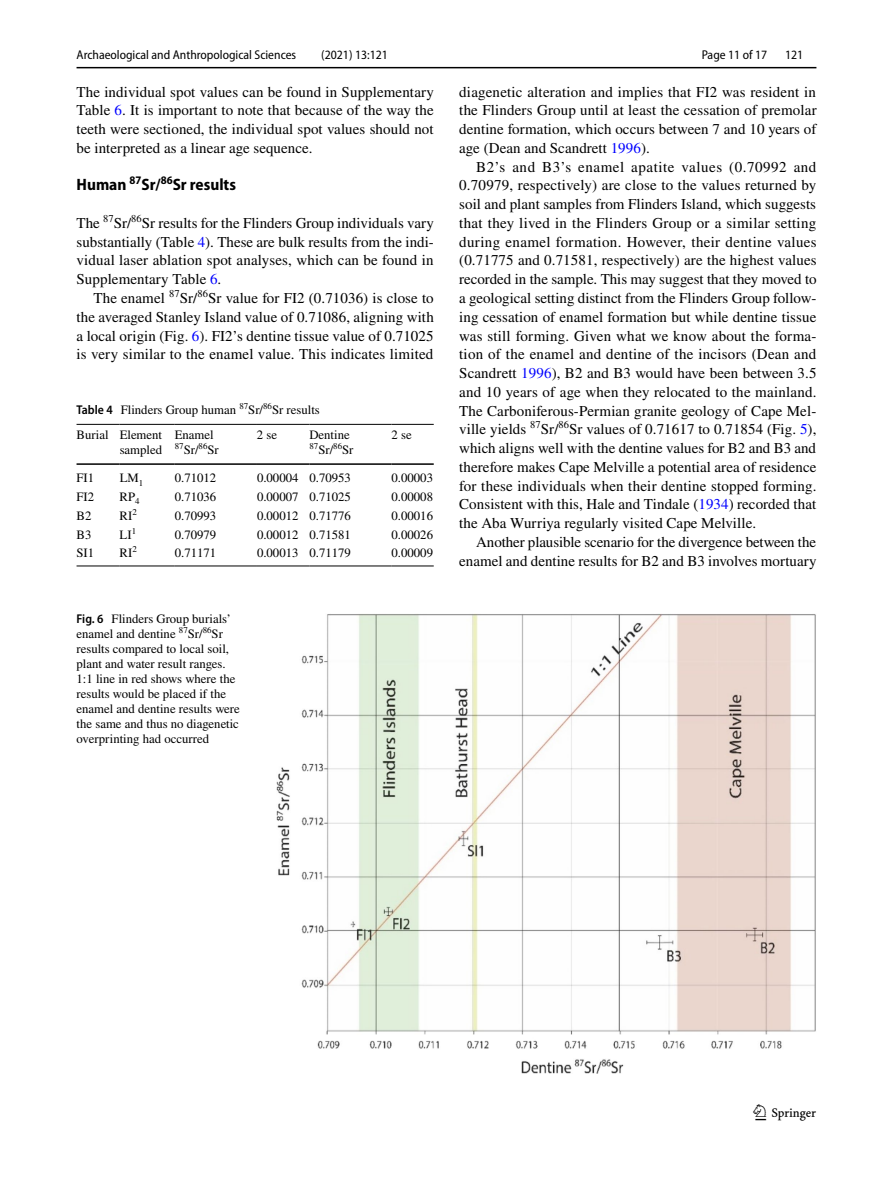
<style>
.page{position:relative;width:893px;height:1187px;background:#fff}
.page>*{position:absolute;margin:0;border:0;box-sizing:border-box;transform-origin:0 0}
.t1{font:22.5px "Springnew Regular 3";color:#000}
.t2{font:700 semi-condensed 16.5px "Myriad Pro";color:#000}
.t3{font:15px/18.8px "STIX";letter-spacing:.005em;color:#000;text-align:justify}
.t4{font:12.75px/15px "STIX";color:#000}
.t5{font:semi-condensed 12.75px "Myriad Pro";color:#000}
.s1{color:#00f}
.s2{font-family:"Myriad Pro";font-weight:600;font-stretch:semi-condensed}
</style>
<div class="page">
<hr style="left:77px;top:67px;width:739px;height:1px;background:#000">
<hr style="left:77px;top:424px;width:43px;height:1px;background:#000">
<hr style="left:77px;top:463px;width:43px;height:2px;background:#000">
<hr style="left:120px;top:424px;width:55px;height:1px;background:#000">
<hr style="left:120px;top:463px;width:55px;height:2px;background:#000">
<hr style="left:175px;top:424px;width:82px;height:1px;background:#000">
<hr style="left:175px;top:463px;width:82px;height:2px;background:#000">
<hr style="left:257px;top:424px;width:52px;height:1px;background:#000">
<hr style="left:257px;top:463px;width:52px;height:2px;background:#000">
<hr style="left:309px;top:424px;width:83px;height:1px;background:#000">
<hr style="left:309px;top:463px;width:83px;height:2px;background:#000">
<hr style="left:392px;top:424px;width:42px;height:1px;background:#000">
<hr style="left:392px;top:463px;width:42px;height:2px;background:#000">
<hr style="left:77px;top:565px;width:43px;height:1px;background:#000">
<hr style="left:120px;top:565px;width:55px;height:1px;background:#000">
<hr style="left:175px;top:565px;width:82px;height:1px;background:#000">
<hr style="left:257px;top:565px;width:52px;height:1px;background:#000">
<hr style="left:309px;top:565px;width:83px;height:1px;background:#000">
<hr style="left:392px;top:565px;width:42px;height:1px;background:#000">
<img style="left:276px;top:614px;width:540px;height:459px">
<p class="t5" style="left:77px;top:48px;width:221px">Archaeological and Anthropological Sciences</p>
<p class="t5" style="left:321px;top:48px;width:68px">(2021) 13:121</p>
<p class="t3" style="left:77px;top:83px;width:359px">The individual spot values can be found in Supplementary Table <span class="s1">6</span>. It is important to note that because of the way the teeth were sectioned, the individual spot values should not be interpreted as a linear age sequence.</p>
<p class="t2" style="left:77px;top:176px;width:161px">Human <sup>87</sup>Sr/<sup>86</sup>Sr results</p>
<p class="t3" style="left:77px;top:214px;width:359px">The <sup>87</sup>Sr/<sup>86</sup>Sr results for the Flinders Group individuals vary substantially (Table <span class="s1">4</span>). These are bulk results from the indi&shy;vidual laser ablation spot analyses, which can be found in Supplementary Table <span class="s1">6</span>.</p>
<p class="t3" style="left:77px;top:289px;width:359px;text-indent:17px">The enamel <sup>87</sup>Sr/<sup>86</sup>Sr value for FI2 (0.71036) is close to the averaged Stanley Island value of 0.71086, aligning with a local origin (Fig. <span class="s1">6</span>). FI2’s dentine tissue value of 0.71025 is very similar to the enamel value. This indicates limited</p>
<p class="t4" style="left:77px;top:397px;width:245px;line-height:25.5px"><span class="s2">Table 4</span> Flinders Group human <sup>87</sup>Sr/<sup>86</sup>Sr results<br>Burial Element</p>
<p class="t4" style="left:120px;top:443px;width:44px">sampled</p>
<p class="t4" style="left:175px;top:428px;width:46px">Enamel<br><sup>87</sup>Sr/<sup>86</sup>Sr</p>
<p class="t4" style="left:257px;top:428px;width:22px">2 se</p>
<p class="t4" style="left:309px;top:428px;width:46px">Dentine<br><sup>87</sup>Sr/<sup>86</sup>Sr</p>
<p class="t4" style="left:392px;top:428px;width:22px">2 se</p>
<p class="t4" style="left:77px;top:471px;width:19px">FI1</p>
<p class="t4" style="left:120px;top:471px;width:25px">LM<sub>1</sub></p>
<p class="t4" style="left:175px;top:471px;width:43px">0.71012</p>
<p class="t4" style="left:257px;top:471px;width:95px">0.00004 0.70953</p>
<p class="t4" style="left:392px;top:471px;width:43px">0.00003</p>
<p class="t4" style="left:77px;top:490px;width:19px">FI2</p>
<p class="t4" style="left:120px;top:490px;width:22px">RP<sub>4</sub></p>
<p class="t4" style="left:175px;top:490px;width:43px">0.71036</p>
<p class="t4" style="left:257px;top:490px;width:95px">0.00007 0.71025</p>
<p class="t4" style="left:392px;top:490px;width:43px">0.00008</p>
<p class="t4" style="left:77px;top:509px;width:16px">B2</p>
<p class="t4" style="left:120px;top:509px;width:19px">RI<sup>2</sup></p>
<p class="t4" style="left:175px;top:509px;width:43px">0.70993</p>
<p class="t4" style="left:257px;top:509px;width:95px">0.00012 0.71776</p>
<p class="t4" style="left:392px;top:509px;width:43px">0.00016</p>
<p class="t4" style="left:77px;top:527px;width:16px">B3</p>
<p class="t4" style="left:120px;top:527px;width:18px">LI<sup>1</sup></p>
<p class="t4" style="left:175px;top:527px;width:43px">0.70979</p>
<p class="t4" style="left:257px;top:527px;width:95px">0.00012 0.71581</p>
<p class="t4" style="left:392px;top:527px;width:43px">0.00026</p>
<p class="t4" style="left:77px;top:546px;width:19px">SI1</p>
<p class="t4" style="left:120px;top:546px;width:19px">RI<sup>2</sup></p>
<p class="t4" style="left:175px;top:546px;width:43px">0.71171</p>
<p class="t4" style="left:257px;top:546px;width:95px">0.00013 0.71179</p>
<p class="t4" style="left:392px;top:546px;width:43px">0.00009</p>
<p class="t4" style="left:77px;top:612px;width:165px"><span class="s2">Fig. 6</span> Flinders Group burials’ enamel and dentine <sup>87</sup>Sr/<sup>86</sup>Sr results compared to local soil, plant and water result ranges.<br>1:1 line in red shows where the results would be placed if the enamel and dentine results were the same and thus no diagenetic overprinting had occurred</p>
<p class="t5" style="left:702px;top:48px;width:67px">Page 11 of 17</p>
<p class="t5" style="left:785px;top:48px;width:20px">121</p>
<p class="t3" style="left:459px;top:83px;width:359px">diagenetic alteration and implies that FI2 was resident in the Flinders Group until at least the cessation of premolar dentine formation, which occurs between 7 and 10 years of age (Dean and Scandrett <span class="s1">1996</span>).</p>
<p class="t3" style="left:459px;top:158px;width:359px;text-indent:17px">B2’s and B3’s enamel apatite values (0.70992 and 0.70979, respectively) are close to the values returned by soil and plant samples from Flinders Island, which suggests that they lived in the Flinders Group or a similar setting during enamel formation. However, their dentine values (0.71775 and 0.71581, respectively) are the highest values recorded in the sample. This may suggest that they moved to a geological setting distinct from the Flinders Group follow&shy;ing cessation of enamel formation but while dentine tissue was still forming. Given what we know about the forma&shy;tion of the enamel and dentine of the incisors (Dean and Scandrett <span class="s1">1996</span>), B2 and B3 would have been between 3.5 and 10 years of age when they relocated to the mainland.<br>The Carboniferous-Permian granite geology of Cape Mel&shy;ville yields <sup>87</sup>Sr/<sup>86</sup>Sr values of 0.71617 to 0.71854 (Fig. <span class="s1">5</span>), which aligns well with the dentine values for B2 and B3 and therefore makes Cape Melville a potential area of residence for these individuals when their dentine stopped forming.<br>Consistent with this, Hale and Tindale (<span class="s1">1934</span>) recorded that the Aba Wurriya regularly visited Cape Melville.</p>
<p class="t3" style="left:459px;top:533px;width:359px;text-align:right">Another plausible scenario for the divergence between the enamel and dentine results for B2 and B3 involves mortuary</p>
<h1 class="t1" style="left:755px;top:1104px;width:62px">1 3</h1>
</div>
